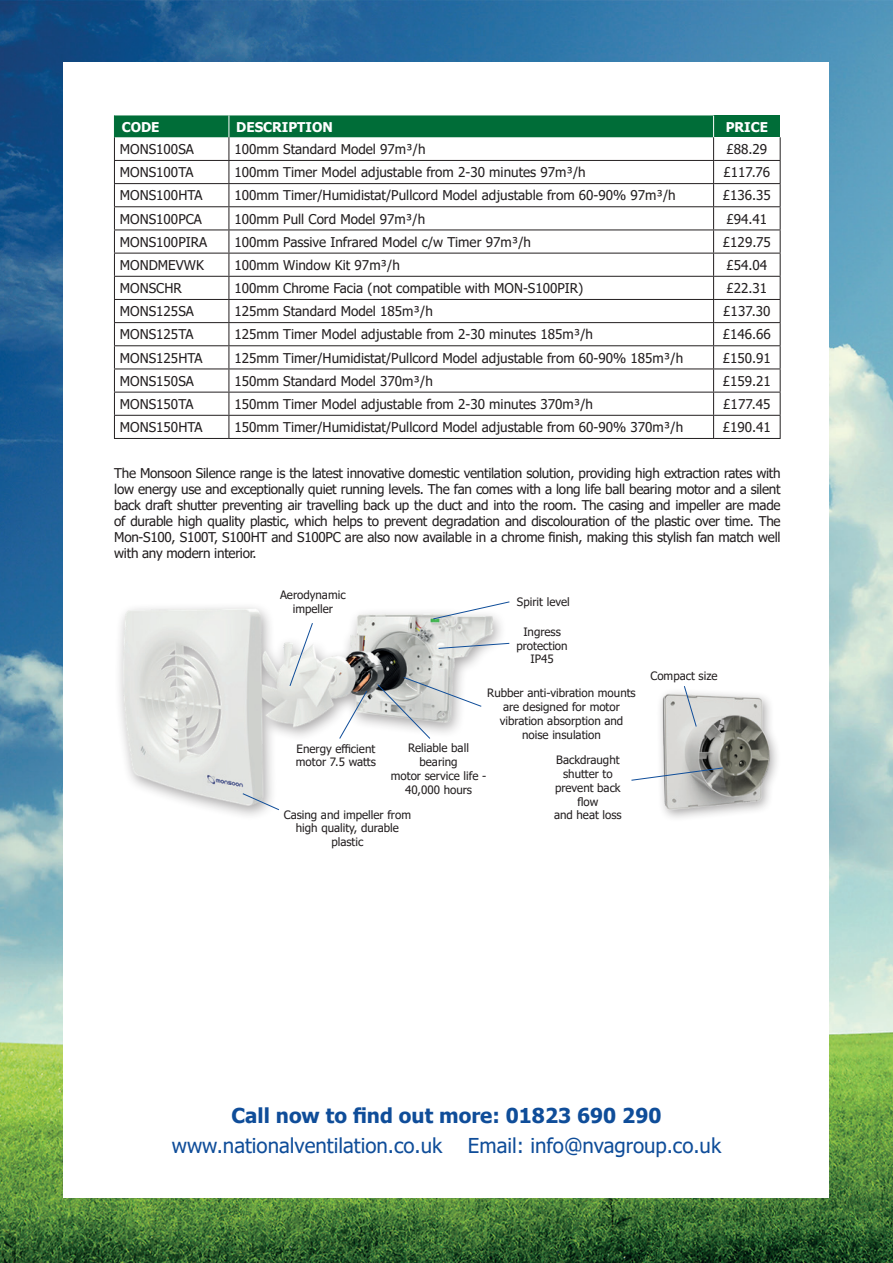
<style>
.page{position:relative;width:893px;height:1263px;background:#fff}
.page>*{position:absolute;margin:0;border:0;box-sizing:border-box;transform-origin:0 0}
.t1{font:20.55px "Tahoma";color:#0f4d99}
.t2{font:700 20.55px "Tahoma";color:#0f4d99}
.t3{font:13.5px/16.2px "Tahoma";color:#231f20;text-align:justify}
.t4{font:700 13.5px "Tahoma";color:#fff}
.t5{font:11.55px/13.8px "Tahoma";color:#231f20;text-align:center}
</style>
<div class="page">
<img style="left:0;top:0;width:893px;height:1263px">
<div style="left:64px;top:63px;width:765px;height:1135px;background:#fff"></div>
<div style="left:714px;top:115px;width:66px;height:22px;background:#006d38"></div>
<hr style="left:114px;top:438px;width:115px;height:1px;background:#231f20">
<hr style="left:229px;top:438px;width:485px;height:1px;background:#231f20">
<svg style="left:114px;top:115px;width:600px;height:323px"></svg>
<hr style="left:714px;top:160px;width:67px;height:1px;background:#231f20">
<svg style="left:780px;top:137px;width:1px;height:301px"></svg>
<hr style="left:714px;top:183px;width:67px;height:1px;background:#231f20">
<hr style="left:714px;top:206px;width:67px;height:1px;background:#231f20">
<hr style="left:714px;top:229px;width:67px;height:1px;background:#231f20">
<hr style="left:714px;top:253px;width:67px;height:1px;background:#231f20">
<hr style="left:714px;top:276px;width:67px;height:1px;background:#231f20">
<hr style="left:714px;top:299px;width:67px;height:1px;background:#231f20">
<hr style="left:714px;top:322px;width:67px;height:1px;background:#231f20">
<hr style="left:714px;top:345px;width:67px;height:1px;background:#231f20">
<hr style="left:714px;top:368px;width:67px;height:1px;background:#231f20">
<hr style="left:714px;top:392px;width:67px;height:1px;background:#231f20">
<hr style="left:714px;top:415px;width:67px;height:1px;background:#231f20">
<hr style="left:714px;top:438px;width:67px;height:1px;background:#231f20">
<div style="left:114px;top:601px;width:393px;height:221px;background:#231f20;opacity:.4"></div>
<img style="left:122px;top:601px;width:372px;height:221px">
<div style="left:656px;top:688px;width:125px;height:135px;background:#231f20;opacity:.4"></div>
<img style="left:656px;top:691px;width:116px;height:120px">
<svg style="left:339px;top:690px;width:29px;height:50px"></svg>
<svg style="left:242px;top:793px;width:38px;height:18px"></svg>
<svg style="left:631px;top:767px;width:93px;height:14px"></svg>
<svg style="left:438px;top:642px;width:72px;height:7px"></svg>
<svg style="left:432px;top:601px;width:78px;height:19px"></svg>
<svg style="left:289px;top:622px;width:24px;height:65px"></svg>
<svg style="left:376px;top:676px;width:106px;height:64px"></svg>
<svg style="left:683px;top:686px;width:14px;height:41px"></svg>
<p class="t4" style="left:122px;top:117px;width:39px">CODE</p>
<p class="t4" style="left:236px;top:117px;width:98px">DESCRIPTION</p>
<p class="t4" style="left:726px;top:117px;width:44px">PRICE</p>
<p class="t3" style="left:120px;top:142px;width:75px">MONS100SA</p>
<p class="t3" style="left:234px;top:142px;width:193px">100mm Standard Model 97m³/h</p>
<p class="t3" style="left:726px;top:142px;width:42px">£88.29</p>
<p class="t3" style="left:120px;top:165px;width:75px">MONS100TA</p>
<p class="t3" style="left:234px;top:165px;width:353px">100mm Timer Model adjustable from 2-30 minutes 97m³/h</p>
<p class="t3" style="left:723px;top:165px;width:48px">£117.76</p>
<p class="t3" style="left:120px;top:188px;width:84px">MONS100HTA</p>
<p class="t3" style="left:234px;top:188px;width:443px">100mm Timer/Humidistat/Pullcord Model adjustable from 60-90% 97m³/h</p>
<p class="t3" style="left:723px;top:188px;width:50px">£136.35</p>
<p class="t3" style="left:120px;top:211px;width:84px">MONS100PCA</p>
<p class="t3" style="left:234px;top:211px;width:192px">100mm Pull Cord Model 97m³/h</p>
<p class="t3" style="left:726px;top:211px;width:42px">£94.41</p>
<p class="t3" style="left:120px;top:234px;width:89px">MONS100PIRA</p>
<p class="t3" style="left:234px;top:234px;width:298px">100mm Passive Infrared Model c/w Timer 97m³/h</p>
<p class="t3" style="left:723px;top:234px;width:49px">£129.75</p>
<p class="t3" style="left:120px;top:258px;width:86px">MONDMEVWK</p>
<p class="t3" style="left:234px;top:258px;width:167px">100mm Window Kit 97m³/h</p>
<p class="t3" style="left:726px;top:258px;width:42px">£54.04</p>
<p class="t3" style="left:120px;top:281px;width:63px">MONSCHR</p>
<p class="t3" style="left:234px;top:281px;width:351px">100mm Chrome Facia (not compatible with MON-S100PIR)</p>
<p class="t3" style="left:726px;top:281px;width:42px">£22.31</p>
<p class="t3" style="left:120px;top:304px;width:75px">MONS125SA</p>
<p class="t3" style="left:234px;top:304px;width:200px">125mm Standard Model 185m³/h</p>
<p class="t3" style="left:723px;top:304px;width:49px">£137.30</p>
<p class="t3" style="left:120px;top:327px;width:75px">MONS125TA</p>
<p class="t3" style="left:234px;top:327px;width:360px">125mm Timer Model adjustable from 2-30 minutes 185m³/h</p>
<p class="t3" style="left:723px;top:327px;width:50px">£146.66</p>
<p class="t3" style="left:120px;top:350px;width:84px">MONS125HTA</p>
<p class="t3" style="left:234px;top:350px;width:450px">125mm Timer/Humidistat/Pullcord Model adjustable from 60-90% 185m³/h</p>
<p class="t3" style="left:723px;top:350px;width:50px">£150.91</p>
<p class="t3" style="left:120px;top:373px;width:75px">MONS150SA</p>
<p class="t3" style="left:234px;top:373px;width:200px">150mm Standard Model 370m³/h</p>
<p class="t3" style="left:723px;top:373px;width:50px">£159.21</p>
<p class="t3" style="left:120px;top:397px;width:75px">MONS150TA</p>
<p class="t3" style="left:234px;top:397px;width:360px">150mm Timer Model adjustable from 2-30 minutes 370m³/h</p>
<p class="t3" style="left:723px;top:397px;width:49px">£177.45</p>
<p class="t3" style="left:120px;top:420px;width:84px">MONS150HTA</p>
<p class="t3" style="left:234px;top:420px;width:450px">150mm Timer/Humidistat/Pullcord Model adjustable from 60-90% 370m³/h</p>
<p class="t3" style="left:723px;top:420px;width:50px">£190.41</p>
<p class="t3" style="left:114px;top:465px;width:668px">The Monsoon Silence range is the latest innovative domestic ventilation solution, providing high extraction rates with low energy use and exceptionally quiet running levels. The fan comes with a long life ball bearing motor and a silent back draft shutter preventing air travelling back up the duct and into the room. The casing and impeller are made of durable high quality plastic, which helps to prevent degradation and discolouration of the plastic over time. The Mon-S100, S100T, S100HT and S100PC are also now available in a chrome finish, making this stylish fan match well with any modern interior.</p>
<p class="t5" style="left:280px;top:589px;width:67px">Aerodynamic impeller</p>
<p class="t5" style="left:517px;top:596px;width:54px">Spirit level</p>
<p class="t5" style="left:516px;top:625px;width:53px">Ingress protection<br>IP45</p>
<p class="t5" style="left:487px;top:687px;width:150px">Rubber anti-vibration mounts are designed for motor vibration absorption and noise insulation</p>
<p class="t5" style="left:554px;top:753px;width:69px">Backdraught shutter to prevent back flow<br>and heat loss</p>
<p class="t5" style="left:391px;top:742px;width:97px">Reliable ball bearing<br>motor service life -<br>40,000 hours</p>
<p class="t5" style="left:296px;top:742px;width:81px;text-align:left">Energy efficient motor 7.5 watts</p>
<p class="t5" style="left:284px;top:808px;width:129px">Casing and impeller from high quality, durable plastic</p>
<p class="t5" style="left:650px;top:669px;width:69px">Compact size</p>
<h1 class="t2" style="left:232px;top:1101px;width:431px">Call now to find out more: 01823 690 290</h1>
<h1 class="t1" style="left:172px;top:1131px;width:551px">www.nationalventilation.co.uk Email: info@nvagroup.co.uk</h1>
</div>
